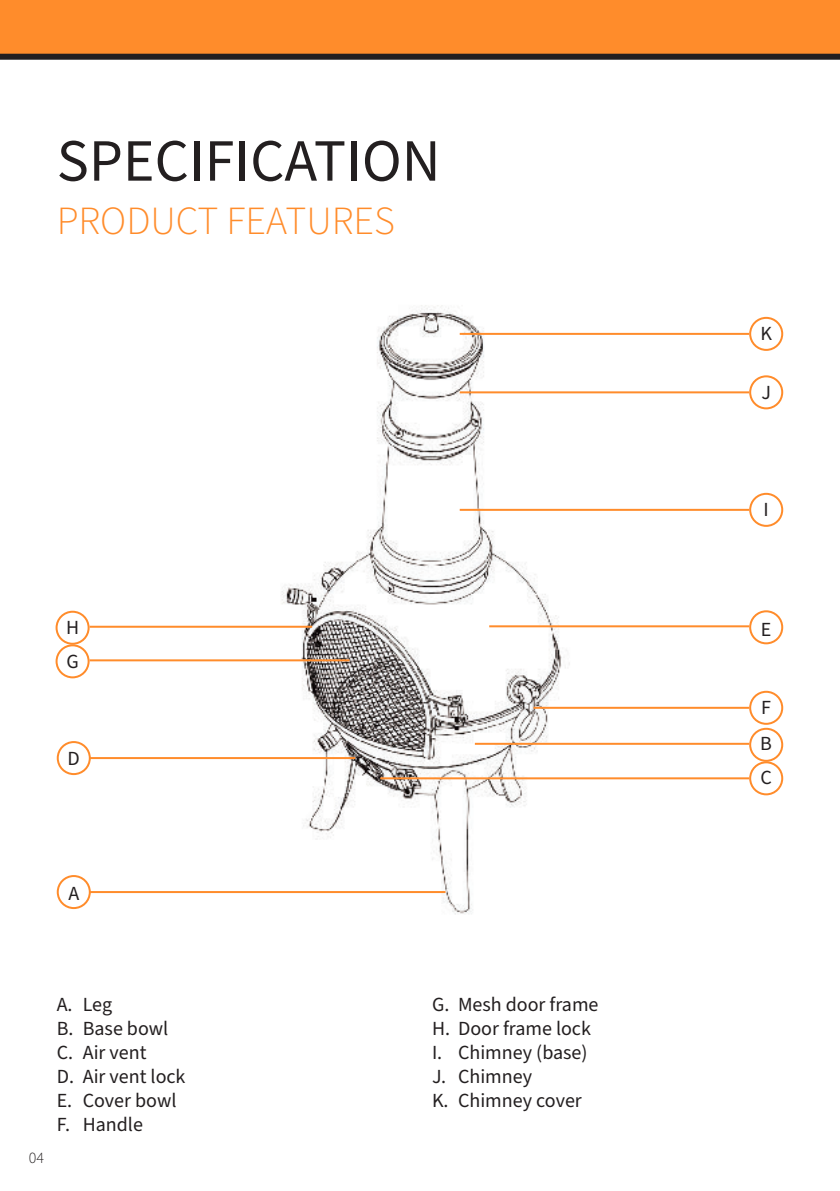
<style>
.page{position:relative;width:840px;height:1191px;background:#fff}
.page>*{position:absolute;margin:0;border:0;box-sizing:border-box;transform-origin:0 0}
.t1{font:60px "Source Sans Pro";color:#231f20}
.t2{font:300 40px "Source Sans Pro";color:#ff8c2b}
.t3{font:20px "Source Sans Pro";color:#231f20}
.t4{font:300 16px "Source Sans Pro";color:#231f20}
</style>
<div class="page">
<img style="left:230px;top:305px;width:398px;height:610px">
<div style="left:0;top:0;width:839px;height:57px;background:#ff8c2b"></div>
<div style="left:0;top:54px;width:839px;height:6px;background:#231f20"></div>
<div style="left:748px;top:610px;width:34px;height:34px;border:2px solid #ff8c2b;border-radius:50%"></div>
<hr style="left:489px;top:625px;width:259px;height:2px;background:#ff8c2b">
<div style="left:57px;top:741px;width:34px;height:34px;border:2px solid #ff8c2b;border-radius:50%"></div>
<hr style="left:90px;top:757px;width:265px;height:2px;background:#ff8c2b">
<div style="left:57px;top:875px;width:34px;height:34px;border:2px solid #ff8c2b;border-radius:50%"></div>
<hr style="left:90px;top:891px;width:355px;height:2px;background:#ff8c2b">
<div style="left:748px;top:728px;width:34px;height:34px;border:2px solid #ff8c2b;border-radius:50%"></div>
<hr style="left:474px;top:743px;width:274px;height:2px;background:#ff8c2b">
<div style="left:56px;top:611px;width:34px;height:34px;border:2px solid #ff8c2b;border-radius:50%"></div>
<hr style="left:90px;top:626px;width:222px;height:2px;background:#ff8c2b">
<div style="left:748px;top:493px;width:34px;height:34px;border:2px solid #ff8c2b;border-radius:50%"></div>
<hr style="left:459px;top:509px;width:289px;height:2px;background:#ff8c2b">
<div style="left:748px;top:317px;width:34px;height:34px;border:2px solid #ff8c2b;border-radius:50%"></div>
<hr style="left:459px;top:333px;width:289px;height:2px;background:#ff8c2b">
<div style="left:748px;top:375px;width:34px;height:34px;border:2px solid #ff8c2b;border-radius:50%"></div>
<hr style="left:459px;top:391px;width:289px;height:2px;background:#ff8c2b">
<div style="left:748px;top:761px;width:34px;height:34px;border:2px solid #ff8c2b;border-radius:50%"></div>
<hr style="left:380px;top:777px;width:368px;height:2px;background:#ff8c2b">
<div style="left:56px;top:644px;width:34px;height:34px;border:2px solid #ff8c2b;border-radius:50%"></div>
<hr style="left:90px;top:659px;width:259px;height:2px;background:#ff8c2b">
<div style="left:748px;top:691px;width:34px;height:34px;border:2px solid #ff8c2b;border-radius:50%"></div>
<hr style="left:533px;top:707px;width:215px;height:2px;background:#ff8c2b">
<p class="t1" style="left:57px;top:121px;width:385px">SPECIFICATION</p>
<p class="t2" style="left:57px;top:194px;width:339px">PRODUCT FEATURES</p>
<p class="t3" style="left:66px;top:614px;width:15px">H</p>
<p class="t3" style="left:66px;top:648px;width:14px">G</p>
<p class="t3" style="left:68px;top:745px;width:14px">D</p>
<p class="t3" style="left:68px;top:879px;width:12px">A</p>
<p class="t4" style="left:29px;top:1146px;width:17px">04</p>
<p class="t3" style="left:57px;top:991px;width:57px">A. Leg</p>
<p class="t3" style="left:57px;top:1015px;width:113px">B. Base bowl</p>
<p class="t3" style="left:57px;top:1039px;width:91px">C. Air vent</p>
<p class="t3" style="left:57px;top:1063px;width:130px">D. Air vent lock</p>
<p class="t3" style="left:57px;top:1087px;width:121px">E. Cover bowl</p>
<p class="t3" style="left:57px;top:1111px;width:88px">F. Handle</p>
<p class="t3" style="left:432px;top:991px;width:168px">G. Mesh door frame</p>
<p class="t3" style="left:432px;top:1015px;width:160px">H. Door frame lock</p>
<p class="t3" style="left:432px;top:1039px;width:157px">I. Chimney (base)</p>
<p class="t3" style="left:432px;top:1063px;width:102px">J. Chimney</p>
<p class="t3" style="left:432px;top:1087px;width:151px">K. Chimney cover</p>
<p class="t3" style="left:760px;top:320px;width:13px">K</p>
<p class="t3" style="left:761px;top:379px;width:11px">J</p>
<p class="t3" style="left:763px;top:496px;width:7px">I</p>
<p class="t3" style="left:760px;top:615px;width:12px">E</p>
<p class="t3" style="left:760px;top:694px;width:11px">F</p>
<p class="t3" style="left:759px;top:730px;width:13px">B</p>
<p class="t3" style="left:760px;top:763px;width:13px">C</p>
</div>
